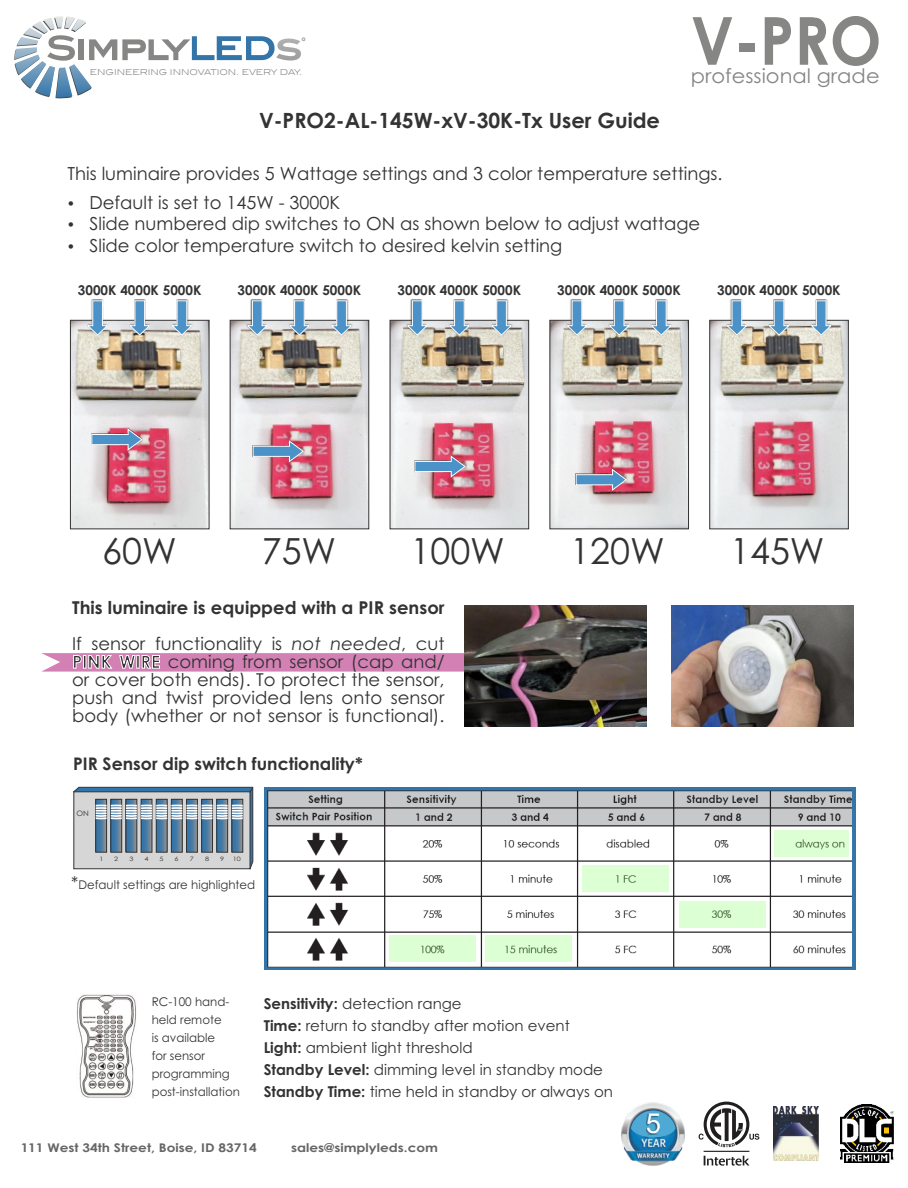
<style>
.page{position:relative;width:908px;height:1188px;background:#fff}
.page>*{position:absolute;margin:0;border:0;box-sizing:border-box;transform-origin:0 0}
.t1{font:700 66.3px "Century Gothic";color:#868685;scale:.93 1}
.t2{font:36px "Century Gothic";color:#333}
.t3{font:27.45px "Arial";color:#fefefe}
.t4{font:700 21px "Century Gothic";color:#333}
.t5{font:19.95px "Century Gothic";color:#868685;scale:1.05 1}
.t6{font:18px/28.8px "Century Gothic";color:#333}
.t7{font:17.7px/18px "Century Gothic";color:#333;text-align:justify}
.t8{font:700 17.7px/36px "Century Gothic";color:#333}
.t9{font:700 17.4px "Century Gothic";color:#333}
.t10{font:15px/22px "Century Gothic";color:#333}
.t11{font:700 13.5px "Century Gothic";color:#333}
.t12{font:12px/18px "Century Gothic";color:#333}
.t13{font:700 12px "Century Gothic";color:#656666;scale:1.14 1}
.t14{font:9.45px "Blair ITCTT Light";color:#868685}
.t15{font:7.5px "Century Gothic";color:#373435}
.t16{font:6px "Century Gothic";color:#373435;scale:1.22 1}
.s1{font-weight:400}
.s2{font-weight:400;font-style:italic}
.s3{font-weight:700}
.s4{font-size:17.4px}
</style>
<div class="page">
<svg style="left:41px;top:653px;width:423px;height:19px;background:#d586b7"></svg>
<img style="left:840px;top:1104px;width:53px;height:59px">
<img style="left:773px;top:1107px;width:45px;height:53px">
<svg style="left:698px;top:1102px;width:61px;height:64px"></svg>
<img style="left:621px;top:1102px;width:64px;height:64px">
<svg style="left:630px;top:1110px;width:45px;height:31px"></svg>
<img style="left:645px;top:1114px;width:14px;height:21px">
<img style="left:76px;top:994px;width:60px;height:104px">
<svg style="left:264px;top:787px;width:591px;height:183px;background:#3975a6"></svg>
<img style="left:267px;top:790px;width:584px;height:177px">
<div style="left:389px;top:936px;width:87px;height:26px;background:#7eff5e;opacity:.27"></div>
<div style="left:485px;top:936px;width:87px;height:26px;background:#7eff5e;opacity:.27"></div>
<div style="left:582px;top:866px;width:87px;height:26px;background:#dcffd4"></div>
<div style="left:678px;top:901px;width:87px;height:26px;background:#dcffd4"></div>
<div style="left:773px;top:830px;width:75px;height:26px;background:#7eff5e;opacity:.27"></div>
<svg style="left:73px;top:787px;width:180px;height:83px;background:#99a9b6"></svg>
<img style="left:671px;top:605px;width:182px;height:121px">
<img style="left:464px;top:605px;width:182px;height:121px">
<img style="left:711px;top:322px;width:135px;height:205px">
<div style="left:709px;top:320px;width:139px;height:209px;border:1px solid #333"></div>
<svg style="left:726px;top:300px;width:105px;height:36px"></svg>
<img style="left:551px;top:322px;width:135px;height:205px">
<svg style="left:575px;top:469px;width:51px;height:22px"></svg>
<svg style="left:566px;top:300px;width:105px;height:36px"></svg>
<img style="left:392px;top:322px;width:134px;height:205px">
<svg style="left:414px;top:456px;width:51px;height:21px"></svg>
<svg style="left:406px;top:300px;width:106px;height:36px"></svg>
<img style="left:232px;top:322px;width:135px;height:205px">
<img style="left:252px;top:440px;width:52px;height:22px">
<svg style="left:253px;top:440px;width:50px;height:22px"></svg>
<div style="left:230px;top:320px;width:139px;height:209px;border:1px solid #333"></div>
<svg style="left:246px;top:300px;width:106px;height:36px"></svg>
<img style="left:72px;top:322px;width:135px;height:205px">
<img style="left:91px;top:450px;width:51px;height:1px">
<svg style="left:91px;top:429px;width:51px;height:21px"></svg>
<div style="left:70px;top:320px;width:139px;height:209px;border:1px solid #333"></div>
<svg style="left:87px;top:300px;width:105px;height:36px"></svg>
<svg style="left:14px;top:16px;width:291px;height:83px"></svg>
<p class="t14" style="left:90px;top:66px;width:213px">ENGINEERING INNOVATION. EVERY DAY.</p>
<p class="t4" style="left:259px;top:112px;width:402px">V-PRO2-AL-145W-xV-30K-Tx User Guide</p>
<h1 class="t1" style="left:690px;top:15px;width:206px">V-PRO</h1>
<p class="t5" style="left:690px;top:68px;width:181px">professional grade</p>
<p class="t6" style="left:89px;top:161px;width:634px;text-indent:-22px">This luminaire provides 5 Wattage settings and 3 color temperature settings.<br>Default is set to 145W - 3000K</p>
<p class="t6" style="left:89px;top:215px;width:612px;line-height:21.5px">Slide numbered dip switches to ON as shown below to adjust wattage<br>Slide color temperature switch to desired kelvin setting</p>
<p class="t11" style="left:78px;top:285px;width:125px">3000K 4000K 5000K</p>
<p class="t11" style="left:237px;top:285px;width:125px">3000K 4000K 5000K</p>
<p class="t11" style="left:397px;top:285px;width:125px">3000K 4000K 5000K</p>
<p class="t11" style="left:557px;top:285px;width:125px">3000K 4000K 5000K</p>
<p class="t11" style="left:717px;top:285px;width:125px">3000K 4000K 5000K</p>
<h2 class="t2" style="left:102px;top:537px;width:76px">60W</h2>
<h2 class="t2" style="left:261px;top:537px;width:76px">75W</h2>
<h2 class="t2" style="left:410px;top:537px;width:96px">100W</h2>
<p class="t8" style="left:72px;top:591px;width:374px">This luminaire is equipped with a PIR sensor<br><span class="s1">If sensor functionality is</span> <span class="s2">not needed</span><span class="s1">, cut</span></p>
<p class="t7" style="left:72px;top:654px;width:374px"><span class="s3">PINK WIRE</span> coming from sensor (cap and/ or cover both ends). To protect the sensor, push and twist provided lens onto sensor body (whether or not sensor is functional).</p>
<p class="t9" style="left:73px;top:757px;width:291px">PIR Sensor dip switch functionality*</p>
<p class="t15" style="left:76px;top:810px;width:14px">ON</p>
<p class="t16" style="left:99px;top:856px;width:5px">1</p>
<p class="t16" style="left:114px;top:856px;width:5px">2</p>
<p class="t16" style="left:129px;top:856px;width:5px">3</p>
<p class="t16" style="left:144px;top:856px;width:5px">4</p>
<p class="t16" style="left:159px;top:856px;width:5px">5</p>
<p class="t16" style="left:175px;top:856px;width:5px">6</p>
<p class="t16" style="left:190px;top:856px;width:5px">7</p>
<p class="t16" style="left:205px;top:856px;width:5px">8</p>
<p class="t16" style="left:220px;top:856px;width:5px">9</p>
<p class="t16" style="left:233px;top:856px;width:8px">10</p>
<p class="t12" style="left:71px;top:877px;width:185px"><span class="s4">*</span>Default settings are highlighted</p>
<h2 class="t2" style="left:570px;top:537px;width:96px">120W</h2>
<p class="t12" style="left:152px;top:994px;width:90px">RC-100 hand&shy;held remote<br>is available<br>for sensor programming post-installation</p>
<p class="t10" style="left:263px;top:994px;width:351px"><span class="s3">Sensitivity:</span> detection range<br><span class="s3">Time:</span> return to standby after motion event<br><span class="s3">Light:</span> ambient light threshold<br><span class="s3">Standby Level:</span> dimming level in standby mode <span class="s3">Standby Time:</span> time held in standby or always on</p>
<p class="t13" style="left:21px;top:1143px;width:208px">111 West 34th Street, Boise, ID 83714</p>
<p class="t13" style="left:291px;top:1143px;width:130px">sales@simplyleds.com</p>
<h3 class="t3" style="left:645px;top:1113px;width:17px">5</h3>
<h2 class="t2" style="left:729px;top:537px;width:96px">145W</h2>
</div>
